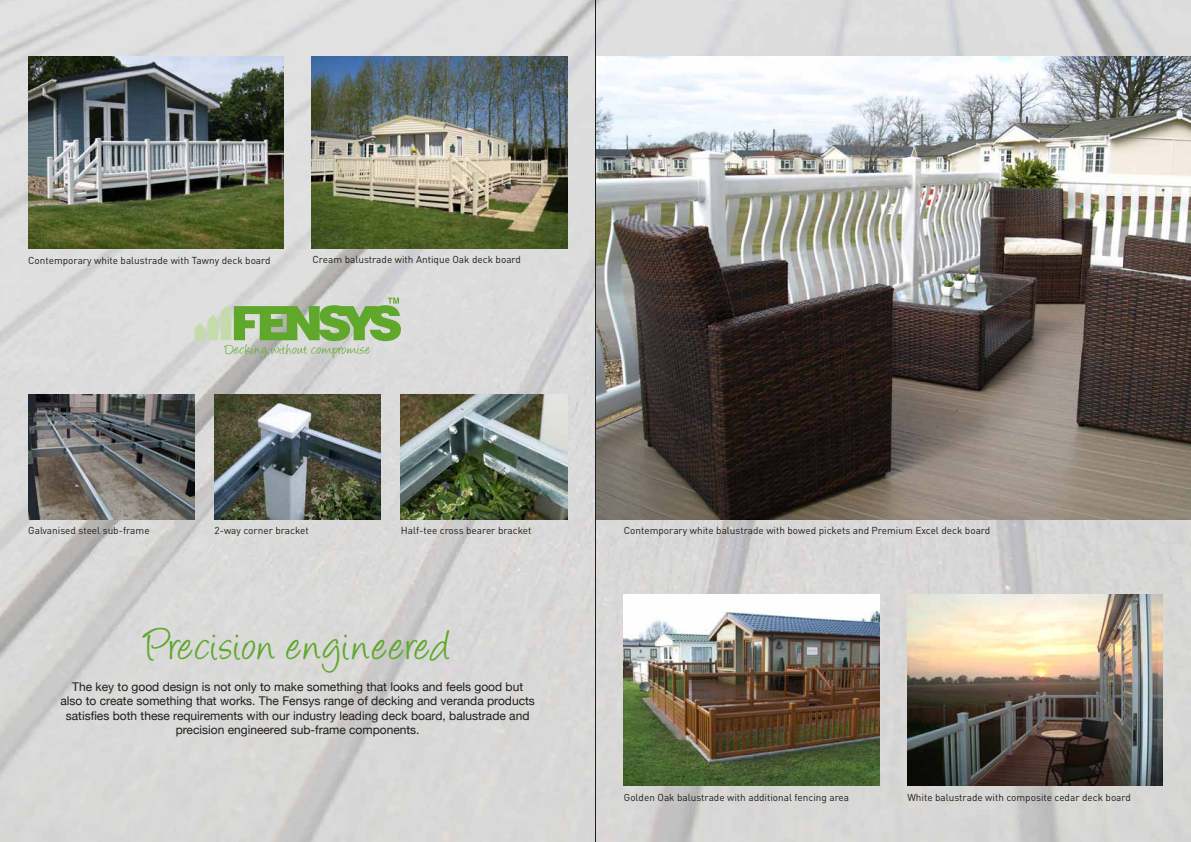
<style>
.page{position:relative;width:1191px;height:842px;background:#fff}
.page>*{position:absolute;margin:0;border:0;box-sizing:border-box;transform-origin:0 0}
.t1{font:48px "Angelina";letter-spacing:.03em;color:#5fa82c}
.t2{font:16.1px "Angelina";letter-spacing:.035em;color:#5fa82c}
.t3{font:12px/14.4px "Helvetica Neue";color:#1d1d1b;text-align:center}
.t4{font:10px "DIN";color:#1d1d1b}
</style>
<div class="page">
<img style="left:0;top:0;width:1191px;height:842px">
<img style="left:28px;top:57px;width:255px;height:191px">
<img style="left:312px;top:57px;width:255px;height:191px">
<img style="left:28px;top:394px;width:166px;height:125px">
<img style="left:214px;top:394px;width:167px;height:125px">
<img style="left:401px;top:394px;width:166px;height:125px">
<img style="left:596px;top:57px;width:595px;height:462px">
<img style="left:624px;top:594px;width:255px;height:192px">
<img style="left:907px;top:594px;width:255px;height:192px">
<svg style="left:194px;top:298px;width:207px;height:43px;background:#9bc080"></svg>
<hr style="left:595px;top:0;width:1px;height:842px;background:#1d1d1b">
<p class="t4" style="left:28px;top:254px;width:244px">Contemporary white balustrade with Tawny deck board</p>
<p class="t4" style="left:313px;top:253px;width:210px">Cream balustrade with Antique Oak deck board</p>
<h2 class="t2" style="left:225px;top:343px;width:147px">Decking without compromise</h2>
<p class="t4" style="left:28px;top:524px;width:123px">Galvanised steel sub-frame</p>
<p class="t4" style="left:214px;top:524px;width:96px">2-way corner bracket</p>
<p class="t4" style="left:401px;top:524px;width:132px">Half-tee cross bearer bracket</p>
<h1 class="t1" style="left:145px;top:625px;width:307px">Precision engineered</h1>
<p class="t3" style="left:60px;top:680px;width:476px">The key to good design is not only to make something that looks and feels good but also to create something that works. The Fensys range of decking and veranda products satisfies both these requirements with our industry leading deck board, balustrade and precision engineered sub-frame components.</p>
<p class="t4" style="left:624px;top:524px;width:368px">Contemporary white balustrade with bowed pickets and Premium Excel deck board</p>
<p class="t4" style="left:624px;top:791px;width:227px">Golden Oak balustrade with additional fencing area</p>
<p class="t4" style="left:907px;top:791px;width:225px">White balustrade with composite cedar deck board</p>
</div>
